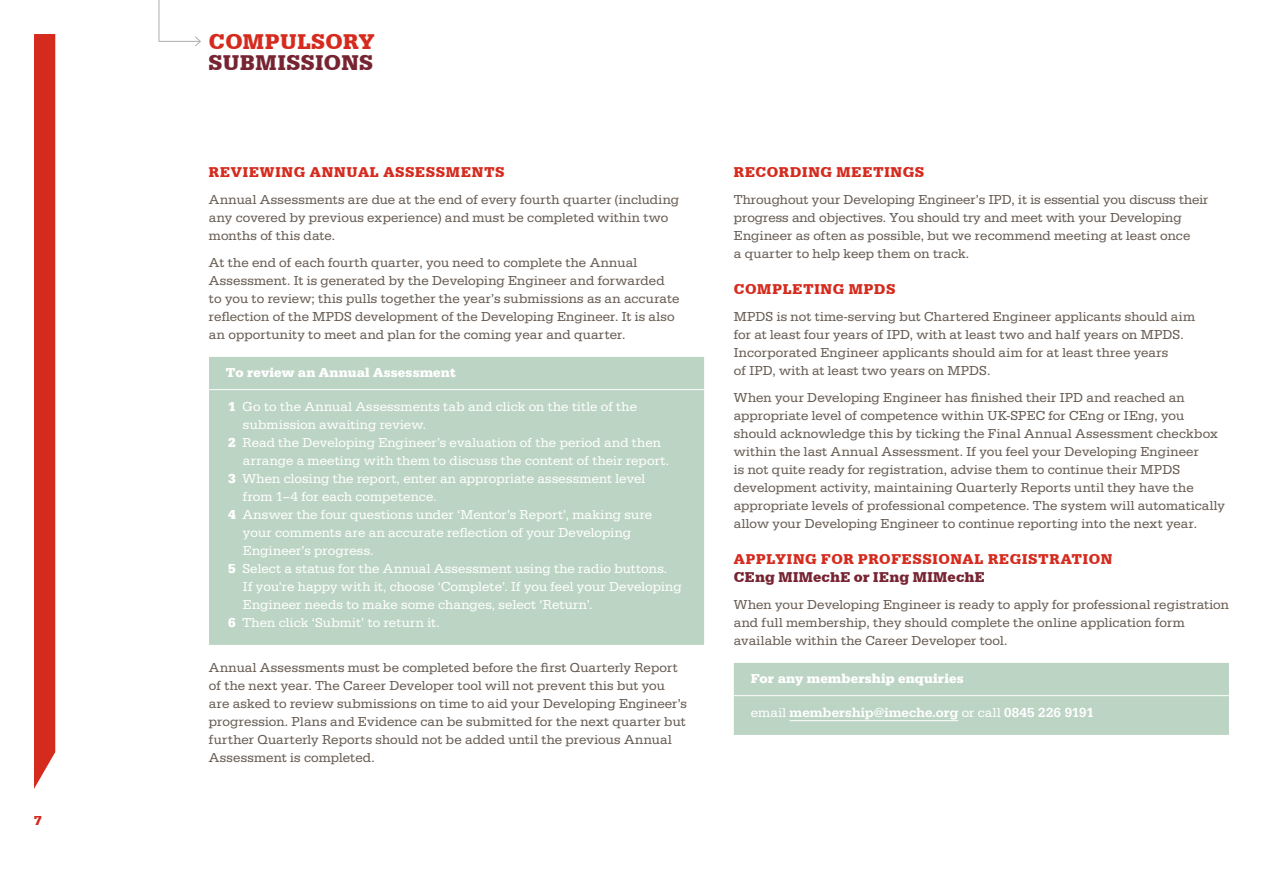
<style>
.page{position:relative;width:1263px;height:893px;background:#fff}
.page>*{position:absolute;margin:0;border:0;box-sizing:border-box;transform-origin:0 0}
.t1{font:900 22.5px "Serifa BT";letter-spacing:.03em;color:#772432}
.t2{font:900 22.5px "Serifa BT";letter-spacing:.02em;color:#d52b1e}
.t3{font:900 15px "Serifa BT";letter-spacing:.05em;color:#d52b1e}
.t4{font:900 15px "Serifa BT";letter-spacing:.02em;color:#772432}
.t5{font:13.5px/18px "Serifa";letter-spacing:.005em;color:#675c53}
.t6{font:13.5px "Serifa";letter-spacing:.01em;color:#fff}
.t7{font:700 13.5px "Serifa";letter-spacing:.01em;color:#fff}
.t8{font:500 13.5px "Serifa D";letter-spacing:.01em;color:#fff}
.t9{font:700 13.5px "Serifa";color:#d52b1e}
.s1{font-weight:700}
.s2{font-family:"Serifa";font-weight:400}
</style>
<div class="page">
<div style="left:209px;top:357px;width:495px;height:288px;background:#bcd4c3"></div>
<hr style="left:209px;top:389px;width:495px;height:1px;background:#fff">
<div style="left:34px;top:34px;width:21px;height:755px;background:#d52b1e"></div>
<div style="left:734px;top:663px;width:495px;height:72px;background:#bcd4c3"></div>
<hr style="left:734px;top:695px;width:495px;height:1px;background:#fff">
<hr style="left:790px;top:720px;width:168px;height:1px;background:#fff">
<hr style="left:159px;top:0;width:1px;height:42px;background:#b3ada9">
<hr style="left:159px;top:41px;width:41px;height:1px;background:#b3ada9">
<svg style="left:194px;top:36px;width:7px;height:11px"></svg>
<p class="t9" style="left:34px;top:812px;width:9px">7</p>
<h1 class="t2" style="left:209px;top:27px;width:165px">COMP ULSORY</h1>
<h1 class="t1" style="left:209px;top:48px;width:166px">SUBMISSIONS</h1>
<p class="t3" style="left:209px;top:163px;width:297px">REVIEWING ANNUAL ASSESSMENTS</p>
<p class="t5" style="left:209px;top:191px;width:472px">Annual Assessments are due at the end of every fourth quarter (including any covered by previous experience) and must be completed within two months of this date.</p>
<p class="t5" style="left:209px;top:254px;width:472px">At the end of each fourth quarter, you need to complete the Annual Assessment. It is generated by the Developing Engineer and forwarded to you to review; this pulls together the year’s submissions as an accurate reflection of the MPDS development of the Developing Engineer. It is also an opportunity to meet and plan for the coming year and quarter.</p>
<p class="t7" style="left:226px;top:364px;width:231px">To review an Annual Assessment</p>
<p class="t6" style="left:228px;top:399px;width:410px"><span class="s1">1</span> Go to the Annual Assessments tab and click on the title of the</p>
<p class="t6" style="left:243px;top:417px;width:185px">submission awaiting review.</p>
<p class="t6" style="left:228px;top:435px;width:434px"><span class="s1">2</span> Read the Developing Engineer’s evaluation of the period and then</p>
<p class="t6" style="left:243px;top:453px;width:427px">arrange a meeting with them to discuss the content of their report.</p>
<p class="t6" style="left:228px;top:471px;width:419px"><span class="s1">3</span> When closing the report, enter an appropriate assessment level</p>
<p class="t6" style="left:243px;top:489px;width:195px">from 1–4 for each competence.</p>
<p class="t6" style="left:228px;top:507px;width:426px"><span class="s1">4</span> Answer the four questions under ‘Mentor’s Report’, making sure</p>
<p class="t6" style="left:243px;top:525px;width:390px">your comments are an accurate reflection of your Developing</p>
<p class="t6" style="left:243px;top:543px;width:132px">Engineer’s progress.</p>
<p class="t6" style="left:228px;top:561px;width:441px"><span class="s1">5</span> Select a status for the Annual Assessment using the radio buttons.</p>
<p class="t6" style="left:243px;top:579px;width:440px">If you’re happy with it, choose ‘Complete’. If you feel your Developing</p>
<p class="t6" style="left:243px;top:597px;width:351px">Engineer needs to make some changes, select ‘Return’.</p>
<p class="t6" style="left:228px;top:615px;width:213px"><span class="s1">6</span> Then click ‘Submit’ to return it.</p>
<p class="t5" style="left:209px;top:658px;width:479px">Annual Assessments must be completed before the first Quarterly Report of the next year. The Career Developer tool will not prevent this but you are asked to review submissions on time to aid your Developing Engineer’s progression. Plans and Evidence can be submitted for the next quarter but further Quarterly Reports should not be added until the previous Annual Assessment is completed.</p>
<p class="t3" style="left:734px;top:163px;width:192px">RECORDING MEETINGS</p>
<p class="t5" style="left:734px;top:191px;width:476px">Throughout your Developing Engineer’s IPD, it is essential you discuss their progress and objectives. You should try and meet with your Developing Engineer as often as possible, but we recommend meeting at least once<br>a quarter to help keep them on track.</p>
<p class="t3" style="left:734px;top:280px;width:32px">COMP</p>
<p class="t3" style="left:783px;top:280px;width:103px">LETING MPDS</p>
<p class="t5" style="left:734px;top:308px;width:463px">MPDS is not time-serving but Chartered Engineer applicants should aim for at least four years of IPD, with at least two and half years on MPDS.<br>Incorporated Engineer applicants should aim for at least three years<br>of IPD, with at least two years on MPDS.</p>
<p class="t5" style="left:734px;top:389px;width:493px">When your Developing Engineer has finished their IPD and reached an appropriate level of competence within UK-SPEC for CEng or IEng, you should acknowledge this by ticking the Final Annual Assessment checkbox within the last Annual Assessment. If you feel your Developing Engineer<br>is not quite ready for registration, advise them to continue their MPDS development activity, maintaining Quarterly Reports until they have the appropriate levels of professional competence. The system will automatically allow your Developing Engineer to continue reporting into the next year.</p>
<p class="t3" style="left:734px;top:550px;width:12px">APP</p>
<p class="t3" style="left:766px;top:550px;width:348px">LYING FOR PROFESSIONAL REGISTRATION</p>
<p class="t4" style="left:734px;top:568px;width:251px">CE NG MIMECHE OR IENG MIMECHE</p>
<p class="t5" style="left:734px;top:596px;width:496px">When your Developing Engineer is ready to apply for professional registration and full membership, they should complete the online application form available within the Career Developer tool.</p>
<p class="t7" style="left:751px;top:670px;width:214px">For any membership enquiries</p>
<p class="t8" style="left:751px;top:704px;width:345px"><span class="s2">email</span> membership@imeche.org <span class="s2">or call</span> 0845 226 9191</p>
</div>
